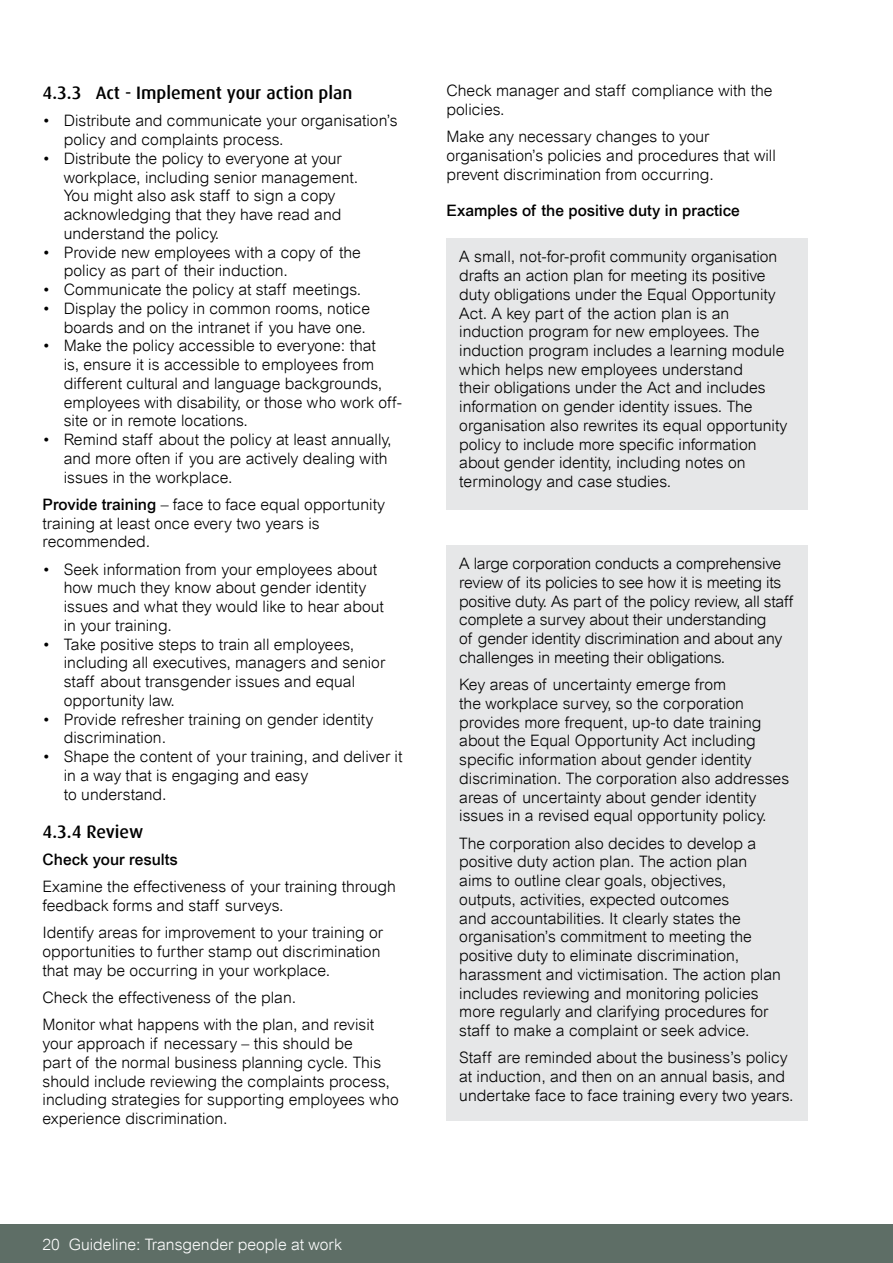
<style>
.page{position:relative;width:893px;height:1263px;background:#fff}
.page>*{position:absolute;margin:0;border:0;box-sizing:border-box;transform-origin:0 0}
.t1{font:500 18px "Dax";color:#000}
.t2{font:300 15.75px/18.8px "Arial";color:#000}
.t3{font:500 15.75px "Arial";color:#000}
.t4{font:300 15.75px "Arial";color:#fff}
.s1{font-weight:500}
</style>
<div class="page">
<div style="left:0;top:1225px;width:893px;height:38px;background:#5e6e66"></div>
<div style="left:446px;top:238px;width:362px;height:271px;background:#e6e7e8"></div>
<div style="left:446px;top:545px;width:362px;height:575px;background:#e6e7e8"></div>
<p class="t1" style="left:43px;top:83px;width:311px">4.3.3 Act - Implement your action plan</p>
<p class="t2" style="left:64px;top:112px;width:336px;text-indent:-21px">• Distribute and communicate your organisation’s policy and complaints process.</p>
<p class="t2" style="left:64px;top:149px;width:296px;text-indent:-21px">• Distribute the policy to everyone at your workplace, including senior management.<br>You might also ask staff to sign a copy acknowledging that they have read and understand the policy.</p>
<p class="t2" style="left:64px;top:243px;width:299px;text-indent:-21px">• Provide new employees with a copy of the policy as part of their induction.</p>
<p class="t2" style="left:43px;top:280px;width:320px">• Communicate the policy at staff meetings.</p>
<p class="t2" style="left:43px;top:299px;width:329px;text-align:right">• Display the policy in common rooms, notice boards and on the intranet if you have one.</p>
<p class="t2" style="left:64px;top:336px;width:340px;text-indent:-21px">• Make the policy accessible to everyone: that<br>is, ensure it is accessible to employees from different cultural and language backgrounds, employees with disability, or those who work off&shy;site or in remote locations.</p>
<p class="t2" style="left:64px;top:430px;width:329px;text-indent:-21px">• Remind staff about the policy at least annually, and more often if you are actively dealing with issues in the workplace.</p>
<p class="t2" style="left:43px;top:495px;width:344px"><span class="s1">Provide training</span> – face to face equal opportunity training at least once every two years is recommended.</p>
<p class="t2" style="left:64px;top:560px;width:322px;text-indent:-21px">• Seek information from your employees about how much they know about gender identity issues and what they would like to hear about in your training.</p>
<p class="t2" style="left:64px;top:635px;width:323px;text-indent:-21px">• Take positive steps to train all employees, including all executives, managers and senior staff about transgender issues and equal opportunity law.</p>
<p class="t2" style="left:64px;top:710px;width:311px;text-indent:-21px">• Provide refresher training on gender identity discrimination.</p>
<p class="t2" style="left:64px;top:747px;width:340px;text-indent:-21px">• Shape the content of your training, and deliver it in a way that is engaging and easy<br>to understand.</p>
<p class="t1" style="left:43px;top:821px;width:102px">4.3.4 Review</p>
<p class="t3" style="left:43px;top:850px;width:137px">Check your results</p>
<p class="t2" style="left:43px;top:877px;width:355px">Examine the effectiveness of your training through feedback forms and staff surveys.</p>
<p class="t2" style="left:43px;top:923px;width:342px">Identify areas for improvement to your training or opportunities to further stamp out discrimination that may be occurring in your workplace.</p>
<p class="t2" style="left:43px;top:984px;width:333px;line-height:27.3px">Check the effectiveness of the plan.<br>Monitor what happens with the plan, and revisit</p>
<p class="t2" style="left:43px;top:1034px;width:358px">your approach if necessary – this should be<br>part of the normal business planning cycle. This should include reviewing the complaints process, including strategies for supporting employees who experience discrimination.</p>
<p class="t4" style="left:43px;top:1235px;width:301px">20 Guideline: Transgender people at work</p>
<p class="t2" style="left:446px;top:82px;width:328px">Check manager and staff compliance with the policies.</p>
<p class="t2" style="left:446px;top:128px;width:331px">Make any necessary changes to your organisation’s policies and procedures that will prevent discrimination from occurring.</p>
<p class="t3" style="left:446px;top:201px;width:295px">Examples of the positive duty in practice</p>
<p class="t2" style="left:459px;top:247px;width:330px">A small, not-for-profit community organisation drafts an action plan for meeting its positive duty obligations under the Equal Opportunity Act. A key part of the action plan is an induction program for new employees. The induction program includes a learning module which helps new employees understand<br>their obligations under the Act and includes information on gender identity issues. The organisation also rewrites its equal opportunity policy to include more specific information about gender identity, including notes on terminology and case studies.</p>
<p class="t2" style="left:459px;top:554px;width:336px">A large corporation conducts a comprehensive review of its policies to see how it is meeting its positive duty. As part of the policy review, all staff complete a survey about their understanding<br>of gender identity discrimination and about any challenges in meeting their obligations.</p>
<p class="t2" style="left:459px;top:675px;width:331px">Key areas of uncertainty emerge from<br>the workplace survey, so the corporation provides more frequent, up-to date training about the Equal Opportunity Act including specific information about gender identity discrimination. The corporation also addresses areas of uncertainty about gender identity issues in a revised equal opportunity policy.</p>
<p class="t2" style="left:459px;top:834px;width:323px">The corporation also decides to develop a positive duty action plan. The action plan aims to outline clear goals, objectives, outputs, activities, expected outcomes<br>and accountabilities. It clearly states the organisation’s commitment to meeting the positive duty to eliminate discrimination, harassment and victimisation. The action plan includes reviewing and monitoring policies more regularly and clarifying procedures for staff to make a complaint or seek advice.</p>
<p class="t2" style="left:459px;top:1048px;width:336px">Staff are reminded about the business’s policy at induction, and then on an annual basis, and undertake face to face training every two years.</p>
</div>
